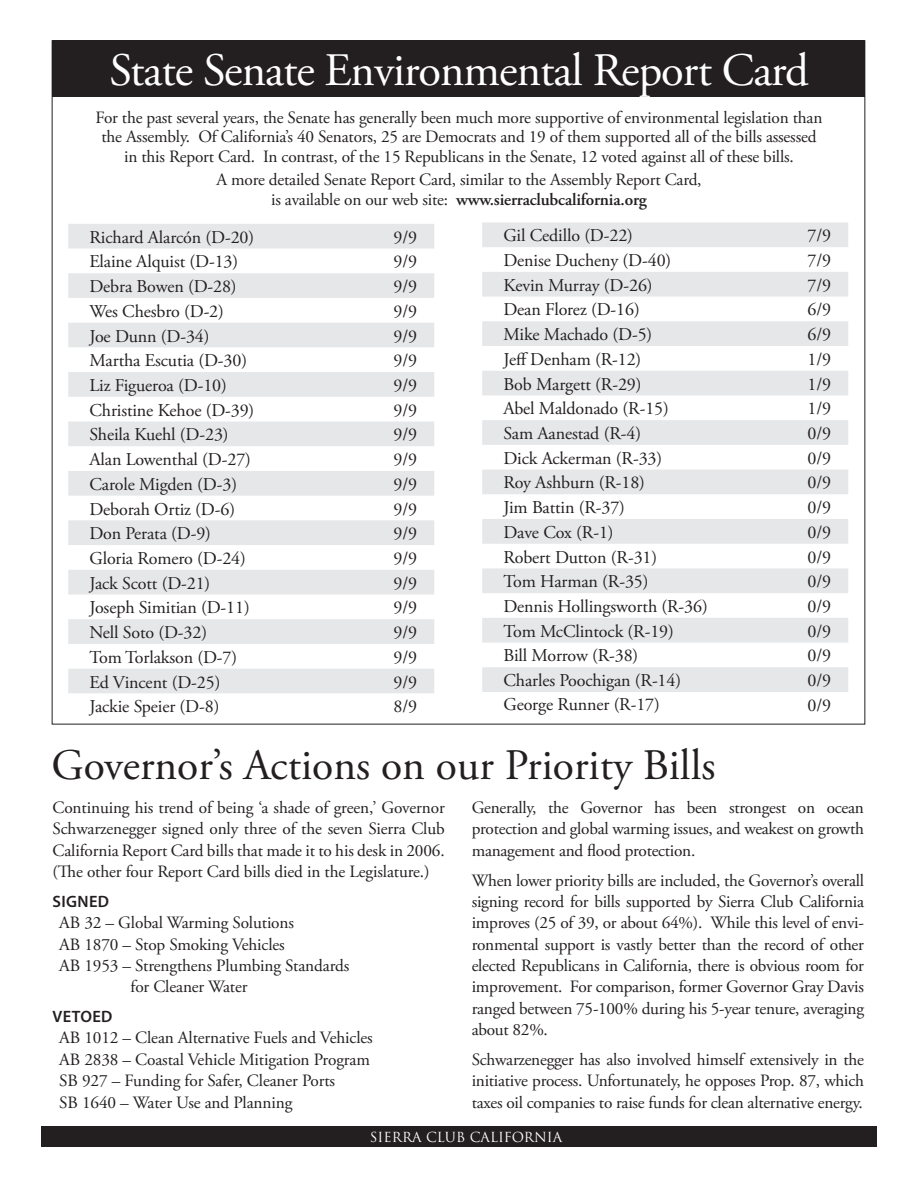
<style>
.page{position:relative;width:918px;height:1188px;background:#fff}
.page>*{position:absolute;margin:0;border:0;box-sizing:border-box;transform-origin:0 0}
.t1{font:46.5px "Adobe Garamond Pro";letter-spacing:-.02em;color:#fff}
.t2{font:43.5px "Adobe Garamond Pro";color:#231f20}
.t3{font:18px "Adobe Garamond Pro";letter-spacing:-.005em;color:#231f20}
.t4{font:17.25px/21.3px "Adobe Garamond Pro";letter-spacing:-.01em;color:#231f20;text-align:justify}
.t5{font:600 16.5px "Myriad Pro";letter-spacing:.02em;color:#231f20}
.t6{font:13.5px "Trajan";color:#fff}
.s1{font-weight:600}
</style>
<div class="page">
<svg style="left:68px;top:224px;width:366px;height:469px;fill:#e7e8ea"></svg>
<svg style="left:482px;top:222px;width:366px;height:470px;fill:#e6e7e9"></svg>
<div style="left:52px;top:40px;width:813px;height:58px;background:#231f20"></div>
<div style="left:41px;top:1127px;width:836px;height:20px;background:#231f20"></div>
<h1 class="t1" style="left:110px;top:42px;width:701px">State Senate Environmental Report Card</h1>
<p class="t4" style="left:96px;top:108px;width:728px;line-height:19.5px;text-align:center">For the past several years, the Senate has generally been much more supportive of environmental legislation than the Assembly. Of California’s 40 Senators, 25 are Democrats and 19 of them supported all of the bills assessed in this Report Card. In contrast, of the 15 Republicans in the Senate, 12 voted against all of these bills.</p>
<p class="t4" style="left:216px;top:171px;width:487px;line-height:19.5px;text-align:center">A more detailed Senate Report Card, similar to the Assembly Report Card, is available on our web site: <span class="s1">www.sierraclubcalifornia.org</span></p>
<p class="t3" style="left:503px;top:225px;width:131px">Gil Cedillo (D-22)</p>
<p class="t3" style="left:808px;top:225px;width:25px">7/9</p>
<p class="t3" style="left:503px;top:250px;width:169px">Denise Ducheny (D-40)</p>
<p class="t3" style="left:808px;top:250px;width:25px">7/9</p>
<p class="t3" style="left:503px;top:274px;width:151px">Kevin Murray (D-26)</p>
<p class="t3" style="left:808px;top:274px;width:25px">7/9</p>
<p class="t3" style="left:503px;top:299px;width:138px">Dean Florez (D-16)</p>
<p class="t3" style="left:808px;top:299px;width:25px">6/9</p>
<p class="t3" style="left:503px;top:324px;width:150px">Mike Machado (D-5)</p>
<p class="t3" style="left:808px;top:324px;width:25px">6/9</p>
<p class="t3" style="left:503px;top:348px;width:139px">Jeff Denham (R-12)</p>
<p class="t3" style="left:808px;top:348px;width:25px">1/9</p>
<p class="t3" style="left:503px;top:373px;width:140px">Bob Margett (R-29)</p>
<p class="t3" style="left:808px;top:373px;width:25px">1/9</p>
<p class="t3" style="left:503px;top:398px;width:167px">Abel Maldonado (R-15)</p>
<p class="t3" style="left:808px;top:398px;width:25px">1/9</p>
<p class="t3" style="left:503px;top:423px;width:139px">Sam Aanestad (R-4)</p>
<p class="t3" style="left:808px;top:423px;width:25px">0/9</p>
<p class="t3" style="left:503px;top:447px;width:160px">Dick Ackerman (R-33)</p>
<p class="t3" style="left:808px;top:447px;width:25px">0/9</p>
<p class="t3" style="left:503px;top:472px;width:143px">Roy Ashburn (R-18)</p>
<p class="t3" style="left:808px;top:472px;width:25px">0/9</p>
<p class="t3" style="left:503px;top:497px;width:123px">Jim Battin (R-37)</p>
<p class="t3" style="left:808px;top:497px;width:25px">0/9</p>
<p class="t3" style="left:503px;top:521px;width:112px">Dave Cox (R-1)</p>
<p class="t3" style="left:808px;top:521px;width:25px">0/9</p>
<p class="t3" style="left:503px;top:546px;width:155px">Robert Dutton (R-31)</p>
<p class="t3" style="left:808px;top:546px;width:25px">0/9</p>
<p class="t3" style="left:503px;top:571px;width:147px">Tom Harman (R-35)</p>
<p class="t3" style="left:808px;top:571px;width:25px">0/9</p>
<p class="t3" style="left:503px;top:596px;width:206px">Dennis Hollingsworth (R-36)</p>
<p class="t3" style="left:808px;top:596px;width:25px">0/9</p>
<p class="t3" style="left:503px;top:620px;width:172px">Tom McClintock (R-19)</p>
<p class="t3" style="left:808px;top:620px;width:25px">0/9</p>
<p class="t3" style="left:503px;top:645px;width:136px">Bill Morrow (R-38)</p>
<p class="t3" style="left:808px;top:645px;width:25px">0/9</p>
<p class="t3" style="left:503px;top:670px;width:179px">Charles Poochigan (R-14)</p>
<p class="t3" style="left:808px;top:670px;width:25px">0/9</p>
<p class="t3" style="left:503px;top:693px;width:158px">George Runner (R-17)</p>
<p class="t3" style="left:808px;top:694px;width:25px">0/9</p>
<h2 class="t2" style="left:52px;top:739px;width:665px">Governor’s Actions on our Priority Bills</h2>
<p class="t3" style="left:89px;top:226px;width:166px">Richard Alarcón (D-20)</p>
<p class="t3" style="left:394px;top:226px;width:25px">9/9</p>
<p class="t3" style="left:89px;top:251px;width:150px">Elaine Alquist (D-13)</p>
<p class="t3" style="left:394px;top:251px;width:25px">9/9</p>
<p class="t3" style="left:89px;top:276px;width:149px">Debra Bowen (D-28)</p>
<p class="t3" style="left:394px;top:276px;width:25px">9/9</p>
<p class="t3" style="left:89px;top:300px;width:136px">Wes Chesbro (D-2)</p>
<p class="t3" style="left:394px;top:300px;width:25px">9/9</p>
<p class="t3" style="left:89px;top:325px;width:122px">Joe Dunn (D-34)</p>
<p class="t3" style="left:394px;top:325px;width:25px">9/9</p>
<p class="t3" style="left:89px;top:350px;width:159px">Martha Escutia (D-30)</p>
<p class="t3" style="left:394px;top:350px;width:25px">9/9</p>
<p class="t3" style="left:89px;top:374px;width:139px">Liz Figueroa (D-10)</p>
<p class="t3" style="left:394px;top:374px;width:25px">9/9</p>
<p class="t3" style="left:89px;top:399px;width:166px">Christine Kehoe (D-39)</p>
<p class="t3" style="left:394px;top:399px;width:25px">9/9</p>
<p class="t3" style="left:89px;top:424px;width:141px">Sheila Kuehl (D-23)</p>
<p class="t3" style="left:394px;top:424px;width:25px">9/9</p>
<p class="t3" style="left:89px;top:449px;width:163px">Alan Lowenthal (D-27)</p>
<p class="t3" style="left:394px;top:449px;width:25px">9/9</p>
<p class="t3" style="left:89px;top:473px;width:149px">Carole Migden (D-3)</p>
<p class="t3" style="left:394px;top:473px;width:25px">9/9</p>
<p class="t3" style="left:89px;top:498px;width:147px">Deborah Ortiz (D-6)</p>
<p class="t3" style="left:394px;top:498px;width:25px">9/9</p>
<p class="t3" style="left:89px;top:523px;width:123px">Don Perata (D-9)</p>
<p class="t3" style="left:394px;top:523px;width:25px">9/9</p>
<p class="t3" style="left:89px;top:547px;width:158px">Gloria Romero (D-24)</p>
<p class="t3" style="left:394px;top:547px;width:25px">9/9</p>
<p class="t3" style="left:89px;top:572px;width:122px">Jack Scott (D-21)</p>
<p class="t3" style="left:394px;top:572px;width:25px">9/9</p>
<p class="t3" style="left:89px;top:597px;width:162px">Joseph Simitian (D-11)</p>
<p class="t3" style="left:394px;top:597px;width:25px">9/9</p>
<p class="t3" style="left:89px;top:622px;width:119px">Nell Soto (D-32)</p>
<p class="t3" style="left:394px;top:622px;width:25px">9/9</p>
<p class="t3" style="left:89px;top:646px;width:149px">Tom Torlakson (D-7)</p>
<p class="t3" style="left:394px;top:646px;width:25px">9/9</p>
<p class="t3" style="left:89px;top:671px;width:132px">Ed Vincent (D-25)</p>
<p class="t3" style="left:394px;top:671px;width:25px">9/9</p>
<p class="t3" style="left:89px;top:696px;width:131px">Jackie Speier (D-8)</p>
<p class="t3" style="left:394px;top:696px;width:25px">8/9</p>
<p class="t4" style="left:52px;top:797px;width:394px">Continuing his trend of being ‘a shade of green,’ Governor Schwarzenegger signed only three of the seven Sierra Club California Report Card bills that made it to his desk in 2006. (The other four Report Card bills died in the Legislature.)</p>
<p class="t5" style="left:53px;top:892px;width:58px">SIGNED</p>
<p class="t4" style="left:59px;top:913px;width:236px">AB 32 – Global Warming Solutions</p>
<p class="t4" style="left:59px;top:934px;width:227px">AB 1870 – Stop Smoking Vehicles</p>
<p class="t4" style="left:59px;top:955px;width:292px">AB 1953 – Strengthens Plumbing Standards</p>
<p class="t4" style="left:130px;top:977px;width:119px">for Cleaner Water</p>
<p class="t5" style="left:53px;top:1007px;width:61px">VETOED</p>
<p class="t4" style="left:59px;top:1028px;width:315px;text-align:left">AB 1012 – Clean Alternative Fuels and Vehicles AB 2838 – Coastal Vehicle Mitigation Program SB 927 – Funding for Safer, Cleaner Ports<br>SB 1640 – Water Use and Planning</p>
<p class="t4" style="left:472px;top:797px;width:394px">Generally, the Governor has been strongest on ocean protection and global warming issues, and weakest on growth management and flood protection.</p>
<p class="t4" style="left:472px;top:870px;width:394px">When lower priority bills are included, the Governor’s overall signing record for bills supported by Sierra Club California improves (25 of 39, or about 64%). While this level of envi&shy;ronmental support is vastly better than the record of other elected Republicans in California, there is obvious room for improvement. For comparison, former Governor Gray Davis ranged between 75-100% during his 5-year tenure, averaging about 82%.</p>
<p class="t4" style="left:472px;top:1050px;width:394px">Schwarzenegger has also involved himself extensively in the initiative process. Unfortunately, he opposes Prop. 87, which taxes oil companies to raise funds for clean alternative energy.</p>
<p class="t6" style="left:370px;top:1128px;width:194px">SIERRA CLUB CALIFORNIA</p>
</div>
